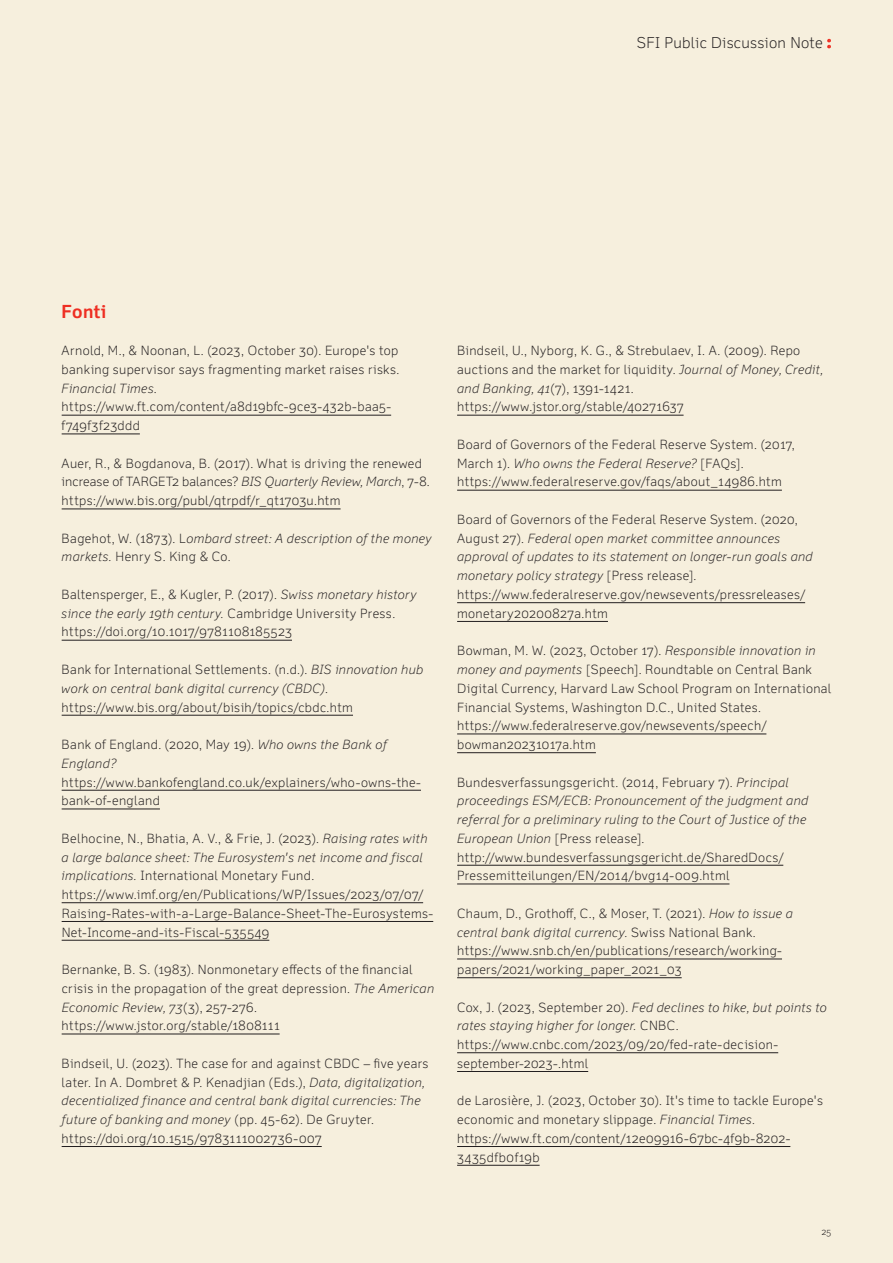
<style>
.page{position:relative;width:893px;height:1263px;background:#f6efdd}
.page>*{position:absolute;margin:0;border:0;box-sizing:border-box;transform-origin:0 0}
.t1{font:700 18px "Felbridge Pro";letter-spacing:.02em;color:#ee2e22}
.t2{font:300 15px "Felbridge Pro";letter-spacing:.02em;color:#231f20}
.t3{font:300 12.75px/18.8px "Felbridge Pro";letter-spacing:.03em;color:#231f20}
.t4{font:italic 300 12.75px/18.8px "Felbridge Pro";letter-spacing:.025em;color:#231f20}
.t5{font:300 9px "Felbridge Pro";color:#231f20}
.s1{font-weight:700;font-size:16.5px;color:#ee2e22}
.s2{font-style:italic}
.s3{font-style:normal}
</style>
<div class="page">
<hr style="left:62px;top:415px;width:329px;height:1px;background:#231f20">
<hr style="left:62px;top:434px;width:78px;height:1px;background:#231f20">
<hr style="left:62px;top:509px;width:279px;height:1px;background:#231f20">
<hr style="left:62px;top:640px;width:230px;height:1px;background:#231f20">
<hr style="left:62px;top:715px;width:291px;height:1px;background:#231f20">
<hr style="left:62px;top:790px;width:359px;height:1px;background:#231f20">
<hr style="left:62px;top:809px;width:98px;height:1px;background:#231f20">
<hr style="left:62px;top:902px;width:361px;height:1px;background:#231f20">
<hr style="left:62px;top:921px;width:371px;height:1px;background:#231f20">
<hr style="left:62px;top:940px;width:207px;height:1px;background:#231f20">
<hr style="left:62px;top:1034px;width:218px;height:1px;background:#231f20">
<hr style="left:62px;top:1146px;width:260px;height:1px;background:#231f20">
<hr style="left:457px;top:415px;width:227px;height:1px;background:#231f20">
<hr style="left:457px;top:490px;width:325px;height:1px;background:#231f20">
<hr style="left:457px;top:602px;width:348px;height:1px;background:#231f20">
<hr style="left:457px;top:621px;width:151px;height:1px;background:#231f20">
<hr style="left:457px;top:734px;width:309px;height:1px;background:#231f20">
<hr style="left:457px;top:752px;width:139px;height:1px;background:#231f20">
<hr style="left:457px;top:865px;width:326px;height:1px;background:#231f20">
<hr style="left:457px;top:884px;width:272px;height:1px;background:#231f20">
<hr style="left:457px;top:959px;width:325px;height:1px;background:#231f20">
<hr style="left:457px;top:977px;width:225px;height:1px;background:#231f20">
<hr style="left:457px;top:1052px;width:321px;height:1px;background:#231f20">
<hr style="left:457px;top:1071px;width:131px;height:1px;background:#231f20">
<hr style="left:457px;top:1146px;width:333px;height:1px;background:#231f20">
<hr style="left:457px;top:1165px;width:83px;height:1px;background:#231f20">
<p class="t2" style="left:637px;top:34px;width:196px">SFI Public Discussion Note <span class="s1">:</span></p>
<h1 class="t1" style="left:62px;top:300px;width:46px">Fonti</h1>
<p class="t3" style="left:62px;top:341px;width:339px">Arnold, M., &amp; Noonan, L. (2023, October 30). Europe's top banking supervisor says fragmenting market raises risks.<br><span class="s2">Financial Times</span>. https://www.ft.com/content/a8d19bfc-9ce3-432b-baa5- f749f3f23ddd</p>
<p class="t3" style="left:62px;top:454px;width:370px">Auer, R., &amp; Bogdanova, B. (2017). What is driving the renewed increase of TARGET2 balances? <span class="s2">BIS Quarterly Review, March</span>, 7-8. https://www.bis.org/publ/qtrpdf/r_qt1703u.htm</p>
<p class="t4" style="left:62px;top:529px;width:371px"><span class="s3">Bagehot, W. (1873). L</span>ombard street: A description of the money markets. <span class="s3">Henry S. King &amp; Co.</span></p>
<p class="t3" style="left:62px;top:585px;width:356px">Baltensperger, E., &amp; Kugler, P. (2017). <span class="s2">Swiss monetary history since the early 19th century.</span> Cambridge University Press. https://doi.org/10.1017/9781108185523</p>
<p class="t3" style="left:62px;top:660px;width:363px">Bank for International Settlements. (n.d.). <span class="s2">BIS innovation hub work on central bank digital currency (CBDC)</span>. https://www.bis.org/about/bisih/topics/cbdc.htm</p>
<p class="t3" style="left:62px;top:735px;width:327px">Bank of England. (2020, May 19). <span class="s2">Who owns the Bank of<br>England?</span></p>
<p class="t3" style="left:62px;top:772px;width:361px">https://www.bankofengland.co.uk/explainers/who-owns-the&shy;bank-of-england</p>
<p class="t3" style="left:62px;top:829px;width:373px">Belhocine, N., Bhatia, A. V., &amp; Frie, J. (2023). <span class="s2">Raising rates with a large balance sheet: The Eurosystem's net income and fiscal implications.</span> International Monetary Fund. https://www.imf.org/en/Publications/WP/Issues/2023/07/07/ Raising-Rates-with-a-Large-Balance-Sheet-The-Eurosystems-Net-Income-and-its-Fiscal-535549</p>
<p class="t3" style="left:62px;top:960px;width:374px">Bernanke, B. S. (1983). Nonmonetary effects of the financial crisis in the propagation of the great depression. <span class="s2">The American Economic Review, 73</span>(3), 257-276. https://www.jstor.org/stable/1808111</p>
<p class="t3" style="left:62px;top:1054px;width:368px">Bindseil, U. (2023). The case for and against CBDC – five years later. In A. Dombret &amp; P. Kenadjian (Eds.), <span class="s2">Data, digitalization, decentialized finance and central bank digital currencies: The future of banking and money</span> (pp. 45-62). De Gruyter. https://doi.org/10.1515/9783111002736-007</p>
<p class="t3" style="left:457px;top:341px;width:368px">Bindseil, U., Nyborg, K. G., &amp; Strebulaev, I. A. (2009). Repo auctions and the market for liquidity. <span class="s2">Journal of Money, Credit, and Banking, 41</span>(7), 1391-1421. https://www.jstor.org/stable/40271637</p>
<p class="t3" style="left:457px;top:435px;width:339px">Board of Governors of the Federal Reserve System. (2017,<br>March 1). <span class="s2">Who owns the Federal Reserve?</span> [FAQs]. https://www.federalreserve.gov/faqs/about_14986.htm</p>
<p class="t3" style="left:457px;top:510px;width:357px">Board of Governors of the Federal Reserve System. (2020, August 27). <span class="s2">Federal open market committee announces approval of updates to its statement on longer-run goals and monetary policy strategy</span> [Press release]. https://www.federalreserve.gov/newsevents/pressreleases/ monetary20200827a.htm</p>
<p class="t3" style="left:457px;top:641px;width:376px">Bowman, M. W. (2023, October 17). <span class="s2">Responsible innovation in money and payments</span> [Speech]. Roundtable on Central Bank Digital Currency, Harvard Law School Program on International Financial Systems, Washington D.C., United States. https://www.federalreserve.gov/newsevents/speech/ bowman20231017a.htm</p>
<p class="t3" style="left:457px;top:772px;width:353px">Bundesverfassungsgericht. (2014, February 7). <span class="s2">Principal proceedings ESM/ECB: Pronouncement of the judgment and referral for a preliminary ruling to the Court of Justice of the European Union</span> [Press release]. http://www.bundesverfassungsgericht.de/SharedDocs/ Pressemitteilungen/EN/2014/bvg14-009.html</p>
<p class="t3" style="left:457px;top:904px;width:337px">Chaum, D., Grothoff, C., &amp; Moser, T. (2021). <span class="s2">How to issue a central bank digital currency.</span> Swiss National Bank. https://www.snb.ch/en/publications/research/working&shy;papers/2021/working_paper_2021_03</p>
<p class="t3" style="left:457px;top:997px;width:371px">Cox, J. (2023, September 20). <span class="s2">Fed declines to hike, but points to rates staying higher for longer.</span> CNBC. https://www.cnbc.com/2023/09/20/fed-rate-decision&shy;september-2023-.html</p>
<p class="t3" style="left:457px;top:1091px;width:367px">de Larosière, J. (2023, October 30). It's time to tackle Europe's economic and monetary slippage. <span class="s2">Financial Times. </span>https://www.ft.com/content/12e09916-67bc-4f9b-8202- 3435dfb0f19b</p>
<p class="t5" style="left:822px;top:1226px;width:11px">25</p>
</div>
